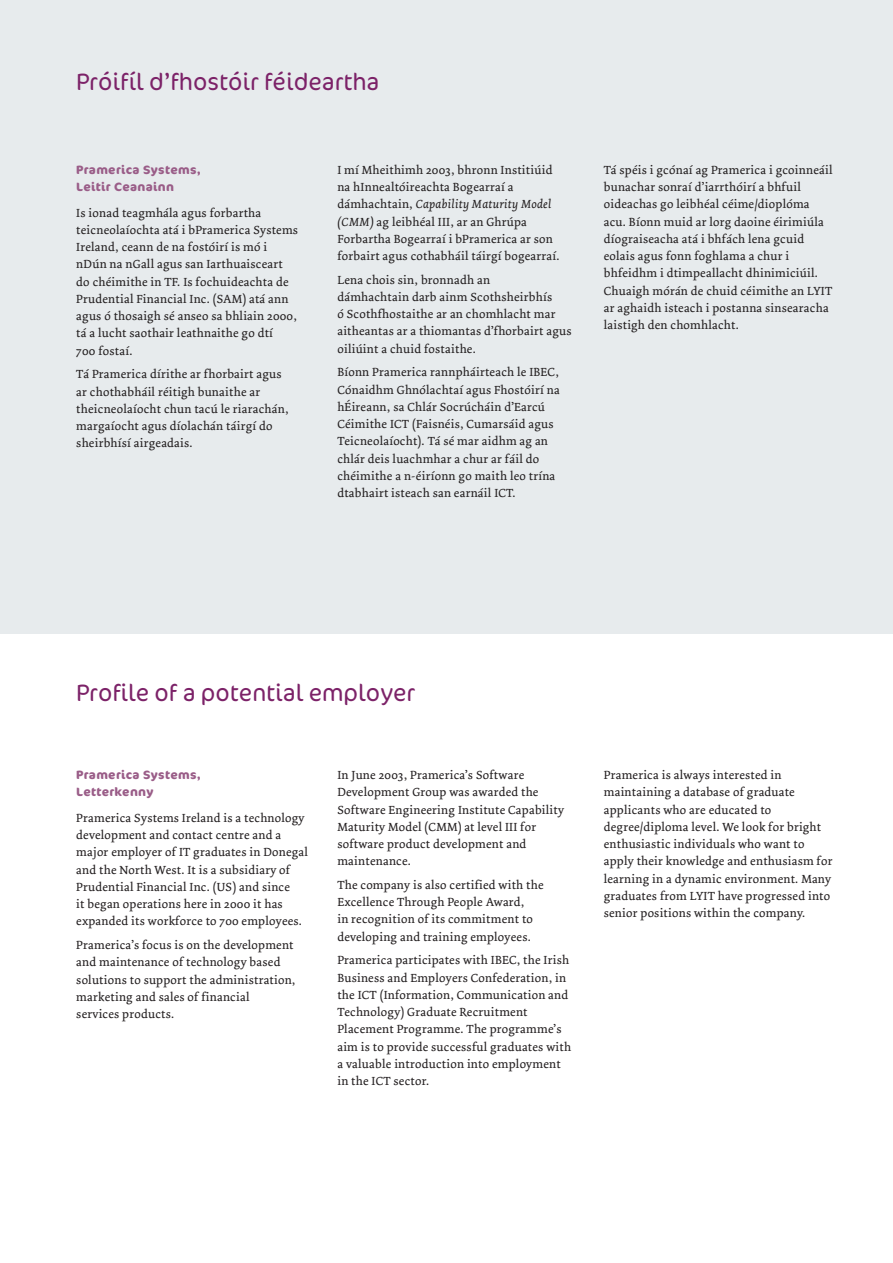
<style>
.page{position:relative;width:893px;height:1263px;background:#fff}
.page>*{position:absolute;margin:0;border:0;box-sizing:border-box;transform-origin:0 0}
.t1{font:300 24px "Cocon";color:#7c2268}
.t2{font:12.3px/17.2px "Dolly";letter-spacing:.02em;color:#231f20}
.t3{font:700 12px/17.2px "Cocon";letter-spacing:.03em;color:#9a5d88}
.s1{font-style:italic}
</style>
<div class="page">
<div style="left:0;top:0;width:893px;height:634px;background:#e7ebed"></div>
<h1 class="t1" style="left:76px;top:67px;width:305px">Próifíl d’fhostóir féideartha</h1>
<p class="t3" style="left:76px;top:161px;width:126px">Pramerica Systems,<br>Leitir Ceanainn</p>
<p class="t2" style="left:76px;top:204px;width:223px">Is ionad teagmhála agus forbartha teicneolaíochta atá i bPramerica Systems Ireland, ceann de na fostóirí is mó i nDún na nGall agus san Iarthuaisceart do chéimithe in TF. Is fochuideachta de Prudential Financial Inc. (SAM) atá ann agus ó thosaigh sé anseo sa bhliain 2000, tá a lucht saothair leathnaithe go dtí<br>700 fostaí.</p>
<p class="t2" style="left:76px;top:366px;width:214px">Tá Pramerica dírithe ar fhorbairt agus ar chothabháil réitigh bunaithe ar theicneolaíocht chun tacú le riarachán, margaíocht agus díolachán táirgí do sheirbhísí airgeadais.</p>
<p class="t2" style="left:337px;top:161px;width:224px">I mí Mheithimh 2003, bhronn Institiúid na hInnealtóireachta Bogearraí a dámhachtain, <span class="s1">Capability Maturity Model (CMM)</span> ag leibhéal III, ar an Ghrúpa Forbartha Bogearraí i bPramerica ar son forbairt agus cothabháil táirgí bogearraí.</p>
<p class="t2" style="left:337px;top:271px;width:236px">Lena chois sin, bronnadh an<br>dámhachtain darb ainm Scothsheirbhís<br>ó Scothfhostaithe ar an chomhlacht mar aitheantas ar a thiomantas d’fhorbairt agus oiliúint a chuid fostaithe.</p>
<p class="t2" style="left:337px;top:364px;width:224px">Bíonn Pramerica rannpháirteach le IBEC, Cónaidhm Ghnólachtaí agus Fhostóirí na hÉireann, sa Chlár Socrúcháin d’Earcú Céimithe ICT (Faisnéis, Cumarsáid agus Teicneolaíocht). Tá sé mar aidhm ag an chlár deis luachmhar a chur ar fáil do chéimithe a n-éiríonn go maith leo trína dtabhairt isteach san earnáil ICT.</p>
<p class="t2" style="left:604px;top:161px;width:230px">Tá spéis i gcónaí ag Pramerica i gcoinneáil bunachar sonraí d’iarrthóirí a bhfuil oideachas go leibhéal céime/dioplóma acu. Bíonn muid ar lorg daoine éirimiúla díograiseacha atá i bhfách lena gcuid eolais agus fonn foghlama a chur i bhfeidhm i dtimpeallacht dhinimiciúil.<br>Chuaigh mórán de chuid céimithe an LYIT ar aghaidh isteach i postanna sinsearacha laistigh den chomhlacht.</p>
<h1 class="t1" style="left:76px;top:678px;width:340px">Profile of a potential employer</h1>
<p class="t3" style="left:76px;top:766px;width:126px">Pramerica Systems,<br>Letterkenny</p>
<p class="t2" style="left:76px;top:809px;width:233px">Pramerica Systems Ireland is a technology development and contact centre and a major employer of IT graduates in Donegal and the North West. It is a subsidiary of Prudential Financial Inc. (US) and since<br>it began operations here in 2000 it has expanded its workforce to 700 employees.</p>
<p class="t2" style="left:76px;top:936px;width:221px">Pramerica’s focus is on the development and maintenance of technology based solutions to support the administration, marketing and sales of financial services products.</p>
<p class="t2" style="left:337px;top:767px;width:228px">In June 2003, Pramerica’s Software Development Group was awarded the Software Engineering Institute Capability Maturity Model (CMM) at level III for software product development and maintenance.</p>
<p class="t2" style="left:337px;top:876px;width:208px">The company is also certified with the Excellence Through People Award,<br>in recognition of its commitment to developing and training employees.</p>
<p class="t2" style="left:337px;top:952px;width:235px">Pramerica participates with IBEC, the Irish Business and Employers Confederation, in the ICT (Information, Communication and Technology) Graduate Recruitment Placement Programme. The programme’s aim is to provide successful graduates with a valuable introduction into employment in the ICT sector.</p>
<p class="t2" style="left:604px;top:767px;width:230px">Pramerica is always interested in maintaining a database of graduate applicants who are educated to degree/diploma level. We look for bright enthusiastic individuals who want to apply their knowledge and enthusiasm for learning in a dynamic environment. Many graduates from LYIT have progressed into senior positions within the company.</p>
</div>
